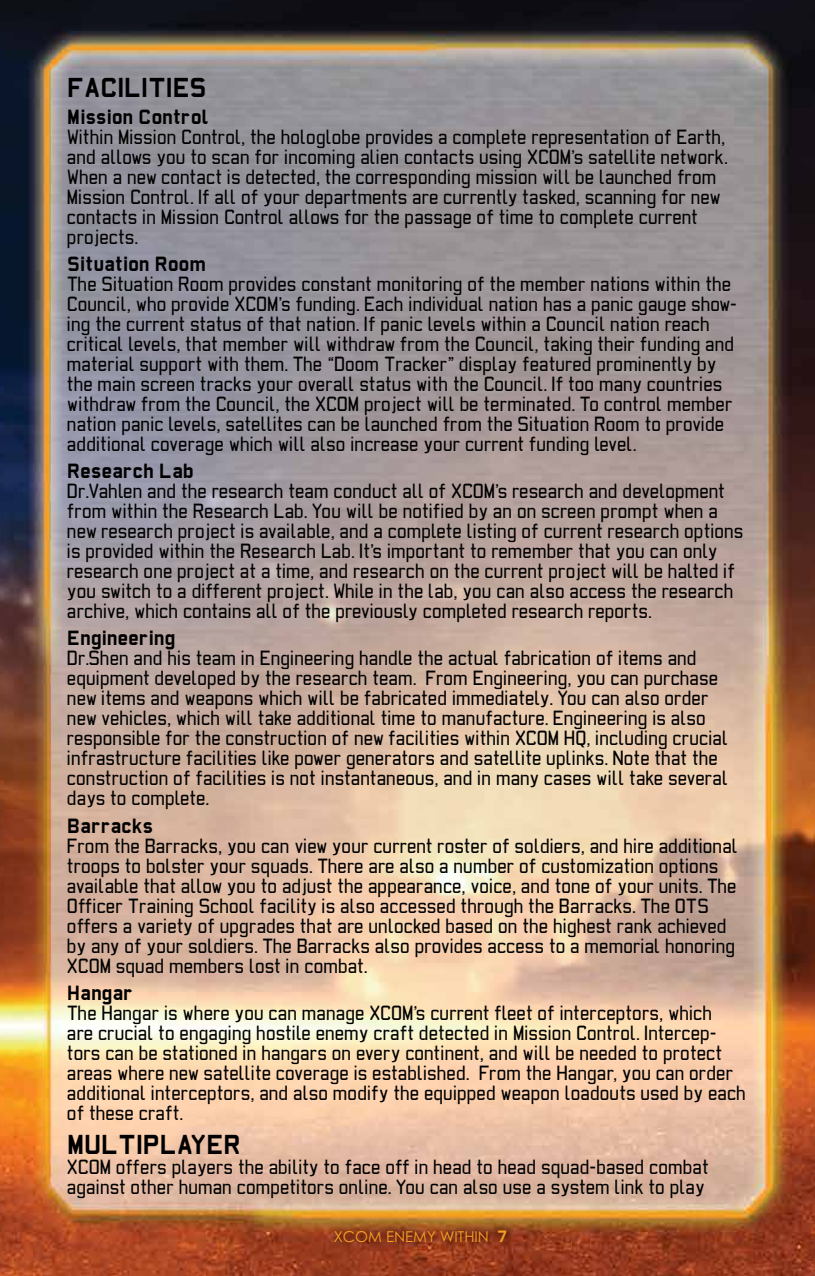
<style>
.page{position:relative;width:815px;height:1276px;background:#fff}
.page>*{position:absolute;margin:0;border:0;box-sizing:border-box;transform-origin:0 0}
.t1{font:700 25px "AF Carplates";color:#000}
.t2{font:500 18.75px/20px "AF Carplates";letter-spacing:-.015em;color:#000}
.t3{font:700 18.75px "AF Carplates";letter-spacing:.005em;color:#000}
.t4{font:15px "Century Gothic";color:#f99f22}
.s1{font-family:"AF Carplates";font-weight:700}
</style>
<div class="page">
<img style="left:0;top:0;width:815px;height:1276px">
<div style="left:328px;top:1223px;width:186px;height:26px;background:#000;opacity:.75"></div>
<h1 class="t1" style="left:67px;top:71px;width:32px">Facilities</h1>
<p class="t3" style="left:67px;top:104px;width:143px">Mission Control</p>
<p class="t2" style="left:67px;top:128px;width:662px">Within Mission Control, the hologlobe provides a complete representation of Earth, and allows you to scan for incoming alien contacts using XCOM’s satellite network.<br>When a new contact is detected, the corresponding mission will be launched from Mission Control. If all of your departments are currently tasked, scanning for new contacts in Mission Control allows for the passage of time to complete current projects.</p>
<p class="t3" style="left:67px;top:252px;width:140px">Situation Room</p>
<p class="t2" style="left:67px;top:275px;width:672px">The Situation Room provides constant monitoring of the member nations within the Council, who provide XCOM’s funding. Each individual nation has a panic gauge show&shy;ing the current status of that nation. If panic levels within a Council nation reach critical levels, that member will withdraw from the Council, taking their funding and material support with them. The “Doom Tracker” display featured prominently by the main screen tracks your overall status with the Council. If too many countries withdraw from the Council, the XCOM project will be terminated. To control member nation panic levels, satellites can be launched from the Situation Room to provide additional coverage which will also increase your current funding level.</p>
<p class="t3" style="left:67px;top:459px;width:128px">Research Lab</p>
<p class="t2" style="left:67px;top:482px;width:678px">Dr.Vahlen and the research team conduct all of XCOM’s research and development from within the Research Lab. You will be notified by an on screen prompt when a new research project is available, and a complete listing of current research options is provided within the Research Lab. It’s important to remember that you can only research one project at a time, and research on the current project will be halted if you switch to a different project. While in the lab, you can also access the research archive, which contains all of the previously completed research reports.</p>
<p class="t3" style="left:67px;top:626px;width:110px">Engineering</p>
<p class="t2" style="left:67px;top:649px;width:663px">Dr.Shen and his team in Engineering handle the actual fabrication of items and equipment developed by the research team. From Engineering, you can purchase new items and weapons which will be fabricated immediately. You can also order new vehicles, which will take additional time to manufacture. Engineering is also responsible for the construction of new facilities within XCOM HQ, including crucial infrastructure facilities like power generators and satellite uplinks. Note that the construction of facilities is not instantaneous, and in many cases will take several days to complete.</p>
<p class="t3" style="left:67px;top:813px;width:87px">Barracks</p>
<p class="t2" style="left:67px;top:836px;width:673px">From the Barracks, you can view your current roster of soldiers, and hire additional troops to bolster your squads. There are also a number of customization options available that allow you to adjust the appearance, voice, and tone of your units. The Officer Training School facility is also accessed through the Barracks. The OTS offers a variety of upgrades that are unlocked based on the highest rank achieved by any of your soldiers. The Barracks also provides access to a memorial honoring XCOM squad members lost in combat.</p>
<p class="t3" style="left:67px;top:980px;width:67px">Hangar</p>
<p class="t2" style="left:67px;top:1003px;width:681px">The Hangar is where you can manage XCOM’s current fleet of interceptors, which<br>are crucial to engaging hostile enemy craft detected in Mission Control. Intercep&shy;tors can be stationed in hangars on every continent, and will be needed to protect areas where new satellite coverage is established. From the Hangar, you can order additional interceptors, and also modify the equipped weapon loadouts used by each of these craft.</p>
<h1 class="t1" style="left:67px;top:1128px;width:34px">Multiplayer</h1>
<p class="t2" style="left:67px;top:1158px;width:644px">XCOM offers players the ability to face off in head to head squad-based combat against other human competitors online. You can also use a system link to play</p>
<p class="t4" style="left:334px;top:1227px;width:175px">XCOM ENEMY WITHIN <span class="s1">7</span></p>
</div>
